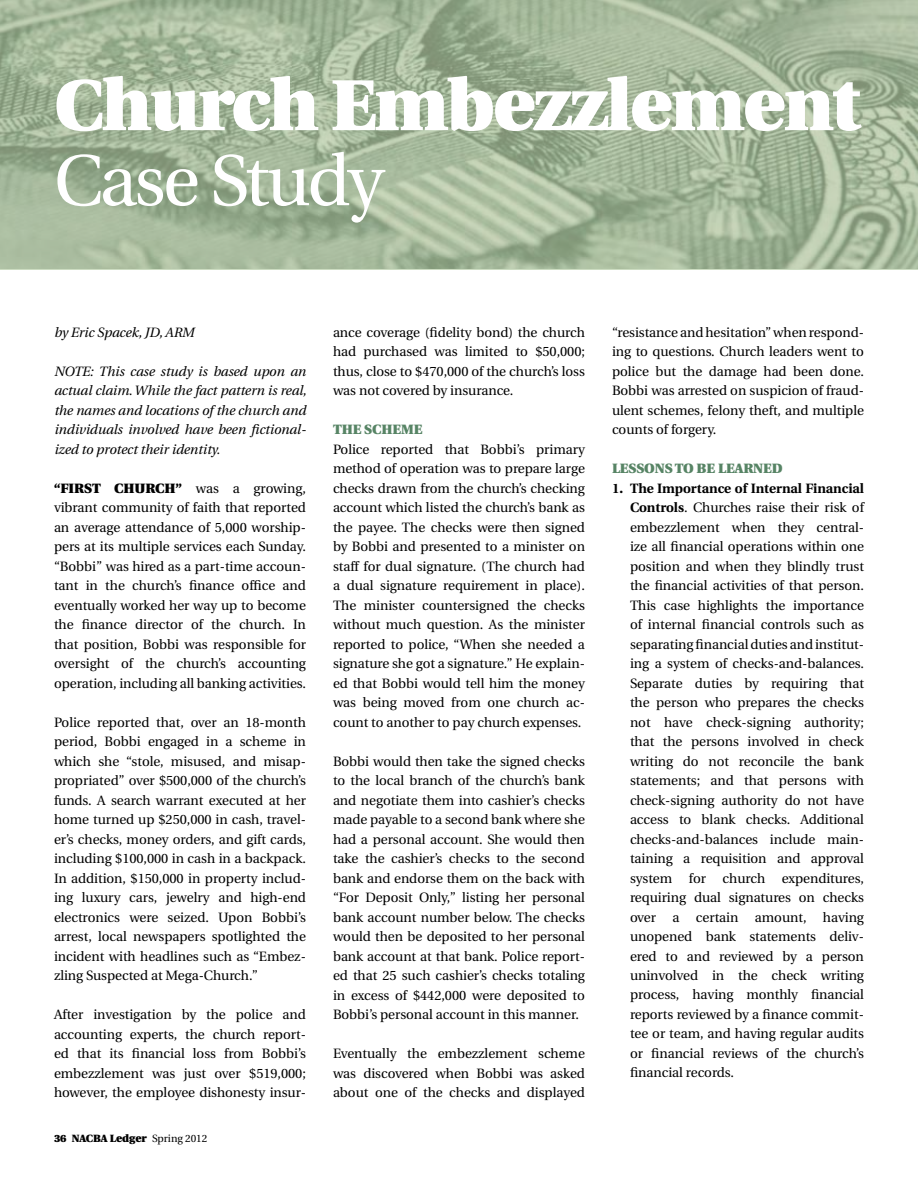
<style>
.page{position:relative;width:918px;height:1188px;background:#fff}
.page>*{position:absolute;margin:0;border:0;box-sizing:border-box;transform-origin:0 0}
.t1{font:900 72px "Utopia";letter-spacing:-.03em;color:#fff}
.t2{font:72px "Utopia";letter-spacing:-.04em;color:#fff}
.t3{font:13.5px/19.5px "Utopia";letter-spacing:-.005em;color:#000;text-align:justify}
.t4{font:italic 13.5px/19.5px "Utopia";letter-spacing:-.005em;color:#000;text-align:justify}
.t5{font:900 13.5px "Utopia";letter-spacing:-.005em;color:#578465}
.t6{font:900 13.5px "Utopia";letter-spacing:-.005em;color:#000}
.t7{font:900 10.5px "Utopia";letter-spacing:-.005em;color:#000}
.s1{font-weight:900}
.s2{font-weight:400}
.s3{font-weight:700}
</style>
<div class="page">
<svg style="left:0;top:0;width:918px;height:270px;background:#a2b598"></svg>
<h1 class="t1" style="left:54px;top:64px;width:808px">CHURCH EMBEZZLEMENT</h1>
<h1 class="t2" style="left:54px;top:141px;width:331px">Case Study</h1>
<p class="t4" style="left:54px;top:323px;width:142px">by Eric Spacek, JD, ARM</p>
<p class="t4" style="left:54px;top:362px;width:254px">NOTE: This case study is based upon an actual claim. While the fact pattern is real, the names and locations of the church and individuals involved have been fictional&shy;ized to protect their identity.</p>
<p class="t6" style="left:54px;top:481px;width:24px">“FIRST</p>
<p class="t6" style="left:114px;top:481px;width:43px">CHURCH</p>
<p class="t3" style="left:54px;top:479px;width:254px;text-indent:122px"><span class="s1">”</span> was a growing, vibrant community of faith that reported an average attendance of 5,000 worship&shy;pers at its multiple services each Sunday. “Bobbi” was hired as a part-time accoun&shy;tant in the church’s finance office and eventually worked her way up to become the finance director of the church. In that position, Bobbi was responsible for oversight of the church’s accounting operation, including all banking activities.</p>
<p class="t3" style="left:54px;top:713px;width:254px">Police reported that, over an 18-month period, Bobbi engaged in a scheme in which she “stole, misused, and misap&shy;propriated” over $500,000 of the church’s funds. A search warrant executed at her home turned up $250,000 in cash, travel&shy;er’s checks, money orders, and gift cards, including $100,000 in cash in a backpack.<br>In addition, $150,000 in property includ&shy;ing luxury cars, jewelry and high-end electronics were seized. Upon Bobbi’s arrest, local newspapers spotlighted the incident with headlines such as “Embez&shy;zling Suspected at Mega-Church.”</p>
<p class="t3" style="left:54px;top:1005px;width:254px">After investigation by the police and accounting experts, the church report&shy;ed that its financial loss from Bobbi’s embezzlement was just over $519,000; however, the employee dishonesty insur-</p>
<p class="t7" style="left:54px;top:1132px;width:155px">36 NACBA LEDGER <span class="s2">Spring 2012</span></p>
<p class="t3" style="left:333px;top:323px;width:254px">ance coverage (fidelity bond) the church had purchased was limited to $50,000; thus, close to $470,000 of the church’s loss was not covered by insurance.</p>
<p class="t5" style="left:333px;top:422px;width:51px">THE SCHEME</p>
<p class="t3" style="left:333px;top:440px;width:254px">Police reported that Bobbi’s primary method of operation was to prepare large checks drawn from the church’s checking account which listed the church’s bank as the payee. The checks were then signed by Bobbi and presented to a minister on staff for dual signature. (The church had a dual signature requirement in place).<br>The minister countersigned the checks without much question. As the minister reported to police, “When she needed a signature she got a signature.” He explain&shy;ed that Bobbi would tell him the money was being moved from one church ac&shy;count to another to pay church expenses.</p>
<p class="t3" style="left:333px;top:752px;width:254px">Bobbi would then take the signed checks to the local branch of the church’s bank and negotiate them into cashier’s checks made payable to a second bank where she had a personal account. She would then take the cashier’s checks to the second bank and endorse them on the back with “For Deposit Only,” listing her personal bank account number below. The checks would then be deposited to her personal bank account at that bank. Police report&shy;ed that 25 such cashier’s checks totaling in excess of $442,000 were deposited to Bobbi’s personal account in this manner.</p>
<p class="t3" style="left:333px;top:1044px;width:254px">Eventually the embezzlement scheme was discovered when Bobbi was asked about one of the checks and displayed</p>
<p class="t3" style="left:612px;top:323px;width:254px">“resistance and hesitation” when respond&shy;ing to questions. Church leaders went to police but the damage had been done.<br>Bobbi was arrested on suspicion of fraud&shy;ulent schemes, felony theft, and multiple counts of forgery.</p>
<p class="t5" style="left:612px;top:461px;width:18px">LESSO</p>
<p class="t5" style="left:655px;top:461px;width:82px">NS TO BE LEAR</p>
<p class="t5" style="left:753px;top:461px;width:21px">NED</p>
<p class="t3" style="left:630px;top:479px;width:236px;text-indent:-18px"><span class="s3">1. The Importance of Internal Financial Controls</span>. Churches raise their risk of embezzlement when they central&shy;ize all financial operations within one position and when they blindly trust the financial activities of that person.<br>This case highlights the importance of internal financial controls such as separating financial duties and institut&shy;ing a system of checks-and-balances.<br>Separate duties by requiring that the person who prepares the checks not have check-signing authority; that the persons involved in check writing do not reconcile the bank statements; and that persons with check-signing authority do not have access to blank checks. Additional checks-and-balances include main&shy;taining a requisition and approval system for church expenditures, requiring dual signatures on checks over a certain amount, having unopened bank statements deliv&shy;ered to and reviewed by a person uninvolved in the check writing process, having monthly financial reports reviewed by a finance commit&shy;tee or team, and having regular audits or financial reviews of the church’s financial records.</p>
</div>
